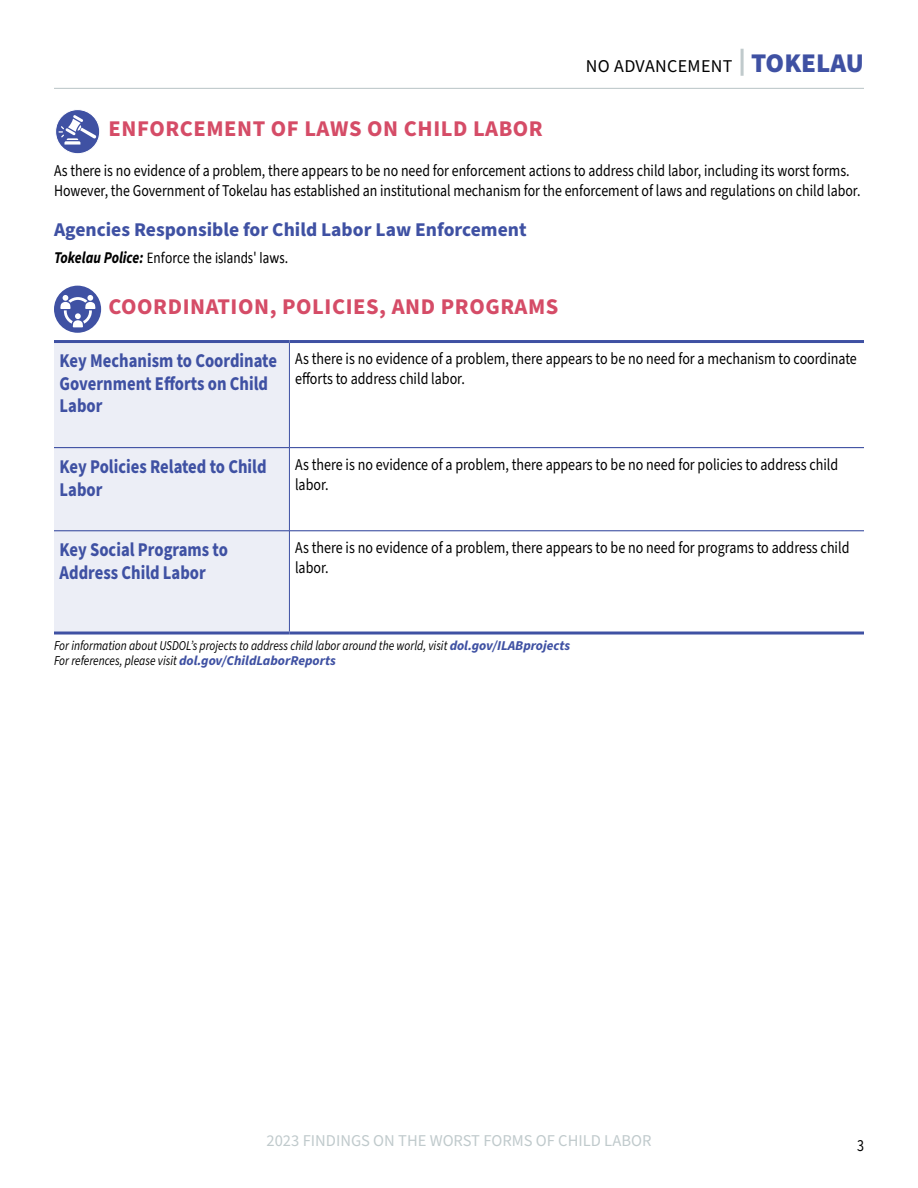
<style>
.page{position:relative;width:918px;height:1188px;background:#fff}
.page>*{position:absolute;margin:0;border:0;box-sizing:border-box;transform-origin:0 0}
.H1-HEADING_1{font:700 22.5px "Source Sans Pro";letter-spacing:.025em;color:#d54c67}
.H2-HEADING_2{font:700 19.5px/22.5px "Source Sans Pro";color:#3f51a3;scale:.85 1}
.H2-HEADING_2-2{font:700 19.5px "Source Sans Pro";color:#3f51a3}
.t1{font:18px "Source Sans Pro";letter-spacing:.02em;color:#000}
.t2{font:16.5px/19.8px "Source Sans Pro";color:#000;scale:.85 1}
.t3{font:16.5px/19.8px "Source Sans Pro";color:#000;scale:.84 1}
.t4{font:16.5px "Source Sans Pro";color:#c0cacc}
.t5{font:16.5px "Calibri";color:#000;scale:.84 1}
.Footnotes{font:italic 13.5px/15px "Source Sans Pro";color:#000;scale:.85 1}
.s1{font-weight:900;font-size:27px;color:#3f51a3}
.s2{font-family:"Source Sans Pro";font-weight:700;font-style:italic}
.s3{font-family:"Source Sans Pro"}
.s4{font-weight:700;color:#3f51a3}
</style>
<div class="page">
<hr style="left:54px;top:88px;width:810px;height:1px;background:#c0cacc">
<svg style="left:56px;top:110px;width:44px;height:44px"></svg>
<div style="left:55px;top:109px;width:45px;height:45px;border:1px solid #fff;border-radius:50%"></div>
<svg style="left:59px;top:115px;width:37px;height:30px"></svg>
<div style="left:54px;top:286px;width:47px;height:47px;background:#3f51a3;border-radius:50%"></div>
<svg style="left:60px;top:295px;width:35px;height:32px"></svg>
<div style="left:54px;top:343px;width:235px;height:289px;background:#eceef6"></div>
<hr style="left:54px;top:447px;width:235px;height:1px;background:#3f51a3">
<hr style="left:290px;top:447px;width:574px;height:1px;background:#3f51a3">
<hr style="left:54px;top:530px;width:235px;height:1px;background:#3f51a3">
<hr style="left:290px;top:530px;width:574px;height:1px;background:#3f51a3">
<hr style="left:54px;top:340px;width:235px;height:3px;background:#3f51a3">
<hr style="left:289px;top:340px;width:575px;height:3px;background:#3f51a3">
<hr style="left:54px;top:632px;width:235px;height:3px;background:#3f51a3">
<hr style="left:289px;top:632px;width:575px;height:3px;background:#3f51a3">
<hr style="left:289px;top:343px;width:1px;height:105px;background:#3f51a3">
<hr style="left:289px;top:448px;width:1px;height:83px;background:#3f51a3">
<hr style="left:289px;top:531px;width:1px;height:101px;background:#3f51a3">
<p class="t1" style="left:586px;top:54px;width:280px">NO ADVANCEMENT <sup>|</sup> <span class="s1">TOKELAU</span></p>
<p class="H1-HEADING_1" style="left:109px;top:113px;width:436px">ENFORCEMENT OF LAWS ON CHILD LABOR</p>
<p class="t3" style="left:54px;top:161px;width:962px">As there is no evidence of a problem, there appears to be no need for enforcement actions to address child labor, including its worst forms.<br>However, the Government of Tokelau has established an institutional mechanism for the enforcement of laws and regulations on child labor.</p>
<p class="H2-HEADING_2-2" style="left:54px;top:216px;width:474px">Agencies Responsible for Child Labor Law Enforcement</p>
<p class="t5" style="left:54px;top:247px;width:280px"><span class="s2">Tokelau Police:</span> Enforce the islands' laws<span class="s3">.</span></p>
<p class="H1-HEADING_1" style="left:108px;top:291px;width:452px">COORDINATION, POLICIES, AND PROGRAMS</p>
<p class="H2-HEADING_2" style="left:60px;top:350px;width:257px">Key Mechanism to Coordinate<br>Government Efforts on Child<br>Labor</p>
<p class="t2" style="left:295px;top:349px;width:663px">As there is no evidence of a problem, there appears to be no need for a mechanism to coordinate efforts to address child labor.</p>
<p class="H2-HEADING_2" style="left:60px;top:456px;width:245px">Key Policies Related to Child<br>Labor</p>
<p class="t2" style="left:295px;top:455px;width:641px">As there is no evidence of a problem, there appears to be no need for policies to address child labor.</p>
<p class="H2-HEADING_2" style="left:60px;top:539px;width:200px">Key Social Programs to<br>Address Child Labor</p>
<p class="t2" style="left:295px;top:538px;width:654px">As there is no evidence of a problem, there appears to be no need for programs to address child labor.</p>
<p class="Footnotes" style="left:54px;top:639px;width:609px">For information about USDOL’s projects to address child labor around the world, visit <span class="s4">dol.gov/ILABprojects<br></span>For references, please visit <span class="s4">dol.gov/ChildLaborReports</span></p>
<p class="t4" style="left:267px;top:1130px;width:386px">2023 FINDINGS ON THE WORST FORMS OF CHILD LABOR</p>
<p class="t2" style="left:857px;top:1136px;width:10px">3</p>
</div>
